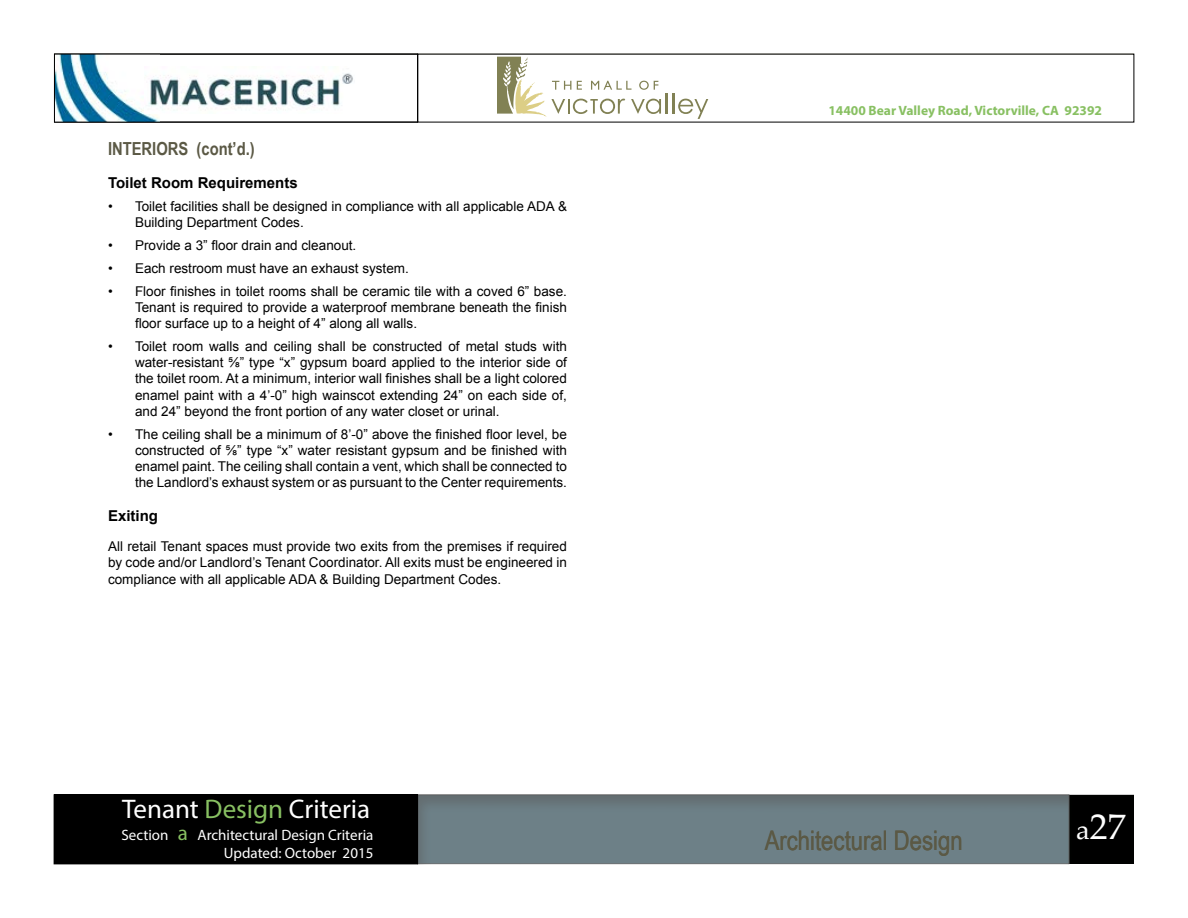
<style>
.page{position:relative;width:1188px;height:918px;background:#fff}
.page>*{position:absolute;margin:0;border:0;box-sizing:border-box;transform-origin:0 0}
.t1{font:36px "Palatino Linotype";color:#fff}
.t2{font:27px "Myriad Pro";color:#fff}
.t3{font:27px "Arial Narrow";color:#5b5945}
.t4{font:700 18px "Arial Narrow";color:#5b5945}
.t5{font:15px/18px "Myriad Pro";color:#fff;text-align:right}
.t6{font:700 15px "Arial";color:#000}
.t7{font:13.5px/16.2px "Arial";color:#000;text-align:justify}
.t8{font:700 13.5px "Myriad Pro";color:#88c062}
.s1{color:#88c062}
.s2{font-size:21px;color:#88c062}
.s3{font-size:27px}
</style>
<div class="page">
<div style="left:405px;top:784px;width:676px;height:81px;background:#000;opacity:.5"></div>
<div style="left:54px;top:795px;width:364px;height:69px;background:#000"></div>
<div style="left:1069px;top:795px;width:65px;height:69px;background:#000"></div>
<hr style="left:54px;top:53px;width:1080px;height:2px;background:#d6d6cc">
<img style="left:56px;top:56px;width:103px;height:64px">
<img style="left:144px;top:66px;width:209px;height:48px">
<div style="left:54px;top:54px;width:364px;height:68px;border:1px solid #000"></div>
<hr style="left:666px;top:93px;width:2px;height:21px;background:#818154">
<hr style="left:673px;top:93px;width:2px;height:21px;background:#818154">
<svg style="left:678px;top:99px;width:30px;height:20px"></svg>
<svg style="left:498px;top:57px;width:163px;height:60px"></svg>
<h3 class="t4" style="left:108px;top:135px;width:148px">INTERIORS (cont’d.)</h3>
<p class="t6" style="left:108px;top:172px;width:191px">Toilet Room Requirements</p>
<p class="t7" style="left:135px;top:198px;width:434px;text-indent:-27px">• Toilet facilities shall be designed in compliance with all applicable ADA &amp;<br>Building Department Codes.</p>
<p class="t7" style="left:108px;top:237px;width:250px">• Provide a 3” floor drain and cleanout.</p>
<p class="t7" style="left:108px;top:260px;width:302px">• Each restroom must have an exhaust system.</p>
<p class="t7" style="left:135px;top:283px;width:433px;text-indent:-27px">• Floor finishes in toilet rooms shall be ceramic tile with a coved 6” base.<br>Tenant is required to provide a waterproof membrane beneath the finish floor surface up to a height of 4” along all walls.</p>
<p class="t7" style="left:135px;top:338px;width:433px;text-indent:-27px">• Toilet room walls and ceiling shall be constructed of metal studs with water-resistant ⅝” type “x” gypsum board applied to the interior side of the toilet room. At a minimum, interior wall finishes shall be a light colored enamel paint with a 4’-0” high wainscot extending 24” on each side of, and 24” beyond the front portion of any water closet or urinal.</p>
<p class="t7" style="left:135px;top:426px;width:433px;text-indent:-27px">• The ceiling shall be a minimum of 8’-0” above the finished floor level, be constructed of ⅝” type “x” water resistant gypsum and be finished with enamel paint. The ceiling shall contain a vent, which shall be connected to the Landlord’s exhaust system or as pursuant to the Center requirements.</p>
<p class="t6" style="left:108px;top:506px;width:52px">Exiting</p>
<p class="t7" style="left:108px;top:538px;width:461px">All retail Tenant spaces must provide two exits from the premises if required by code and/or Landlord’s Tenant Coordinator. All exits must be engineered in compliance with all applicable ADA &amp; Building Department Codes.</p>
<h2 class="t2" style="left:122px;top:792px;width:250px">Tenant <span class="s1">Design</span> Criteria</h2>
<p class="t5" style="left:121px;top:825px;width:253px">Section <span class="s2">a</span> Architectural Design Criteria<br>Updated: October 2015</p>
<p class="t8" style="left:828px;top:102px;width:275px">14400 Bear Valley Road, Victorville, CA 92392</p>
<h2 class="t3" style="left:765px;top:821px;width:200px">Architectural Design</h2>
<h1 class="t1" style="left:1076px;top:801px;width:51px"><span class="s3">a</span>27</h1>
</div>
